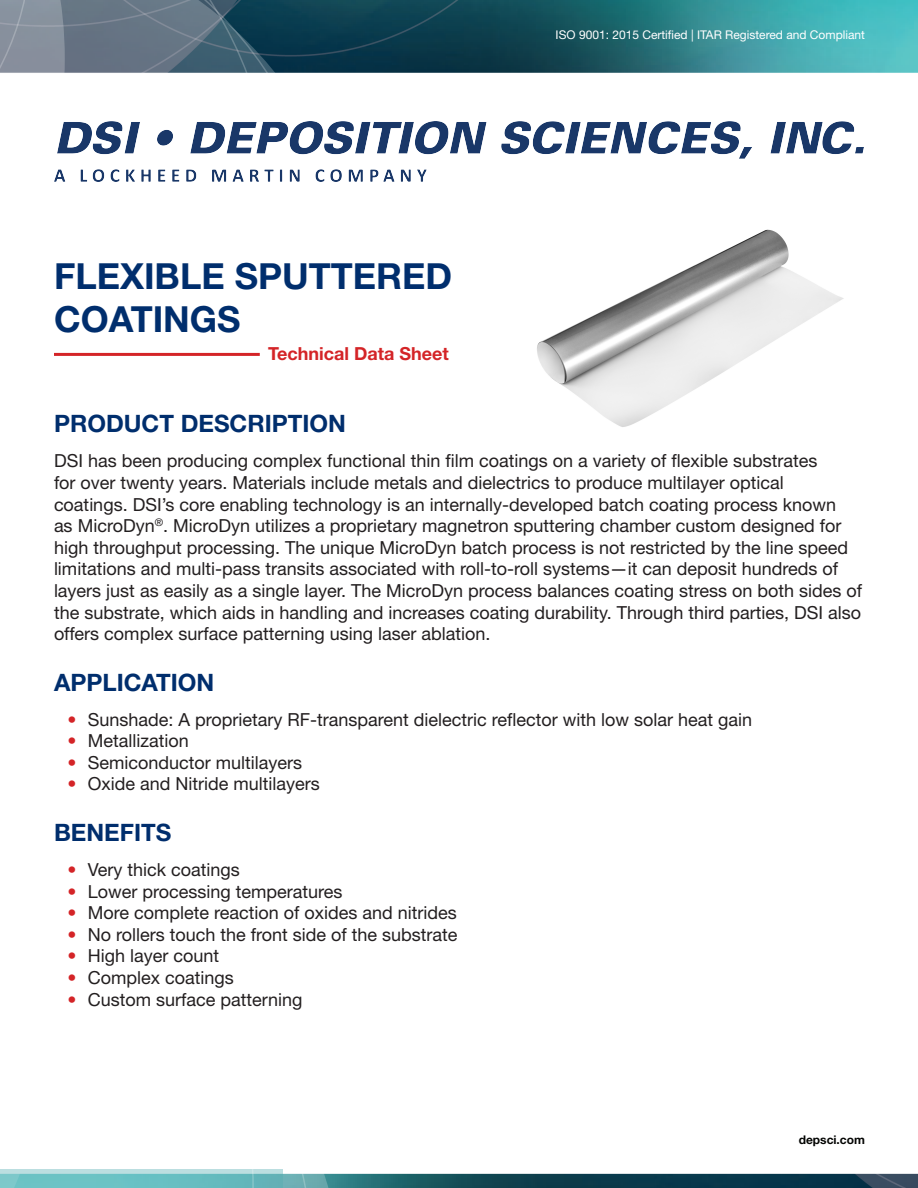
<style>
.page{position:relative;width:918px;height:1188px;background:#fff}
.page>*{position:absolute;margin:0;border:0;box-sizing:border-box;transform-origin:0 0}
.t1{font:700 36px/43.2px "Helvetica Neue LT Std";color:#002e6d}
.Heading{font:700 24px "Helvetica Neue LT Std";color:#002e6d}
.Body{font:18px/21.6px "Helvetica Neue LT Std";color:#231f20}
.Subtitle{font:700 18px "Helvetica Neue LT Std";color:#d42427}
.t2{font:12px "Helvetica Neue LT Std";color:#fff}
.t3{font:700 12px "Helvetica Neue LT Std";color:#040503}
.s1{color:#d42427}
</style>
<div class="page">
<img style="left:362px;top:0;width:556px;height:73px">
<svg style="left:0;top:0;width:362px;height:73px;background:#4b6575"></svg>
<img style="left:343px;top:1173px;width:575px;height:15px">
<svg style="left:0;top:1169px;width:343px;height:19px;background:#7fc4c7"></svg>
<hr style="left:54px;top:353px;width:206px;height:3px;background:#d42427">
<img style="left:54px;top:121px;width:810px;height:61px">
<img style="left:537px;top:229px;width:307px;height:198px">
<p class="t1" style="left:54px;top:253px;width:400px">FLEXIBLE SPUTTERED<br>COATINGS</p>
<p class="Subtitle" style="left:268px;top:343px;width:182px">Technical Data Sheet</p>
<p class="t2" style="left:556px;top:28px;width:311px">ISO 9001: 2015 Certified | ITAR Registered and Compliant</p>
<p class="Heading" style="left:54px;top:409px;width:294px">PRODUCT DESCRIPTION</p>
<p class="Body" style="left:54px;top:450px;width:810px">DSI has been producing complex functional thin film coatings on a variety of flexible substrates<br>for over twenty years. Materials include metals and dielectrics to produce multilayer optical<br>coatings. DSI’s core enabling technology is an internally-developed batch coating process known<br>as MicroDyn<sup>®</sup>. MicroDyn utilizes a proprietary magnetron sputtering chamber custom designed for high throughput processing. The unique MicroDyn batch process is not restricted by the line speed limitations and multi-pass transits associated with roll-to-roll systems—it can deposit hundreds of layers just as easily as a single layer. The MicroDyn process balances coating stress on both sides of the substrate, which aids in handling and increases coating durability. Through third parties, DSI also offers complex surface patterning using laser ablation.</p>
<p class="Heading" style="left:54px;top:667px;width:162px">APPLICATION</p>
<p class="Body" style="left:68px;top:708px;width:686px"><span class="s1">•</span> Sunshade: A proprietary RF-transparent dielectric reflector with low solar heat gain</p>
<p class="Body" style="left:68px;top:730px;width:123px"><span class="s1">•</span> Metallization</p>
<p class="Body" style="left:68px;top:751px;width:236px"><span class="s1">•</span> Semiconductor multilayers</p>
<p class="Body" style="left:68px;top:773px;width:254px"><span class="s1">•</span> Oxide and Nitride multilayers</p>
<p class="Heading" style="left:54px;top:817px;width:119px">BENEFITS</p>
<p class="Body" style="left:68px;top:858px;width:174px"><span class="s1">•</span> Very thick coatings</p>
<p class="Body" style="left:68px;top:880px;width:276px"><span class="s1">•</span> Lower processing temperatures</p>
<p class="Body" style="left:68px;top:902px;width:391px"><span class="s1">•</span> More complete reaction of oxides and nitrides</p>
<p class="Body" style="left:68px;top:923px;width:391px"><span class="s1">•</span> No rollers touch the front side of the substrate</p>
<p class="Body" style="left:68px;top:945px;width:153px"><span class="s1">•</span> High layer count</p>
<p class="Body" style="left:68px;top:966px;width:168px"><span class="s1">•</span> Complex coatings</p>
<p class="Body" style="left:68px;top:988px;width:236px"><span class="s1">•</span> Custom surface patterning</p>
<p class="t3" style="left:799px;top:1132px;width:68px">depsci.com</p>
</div>
